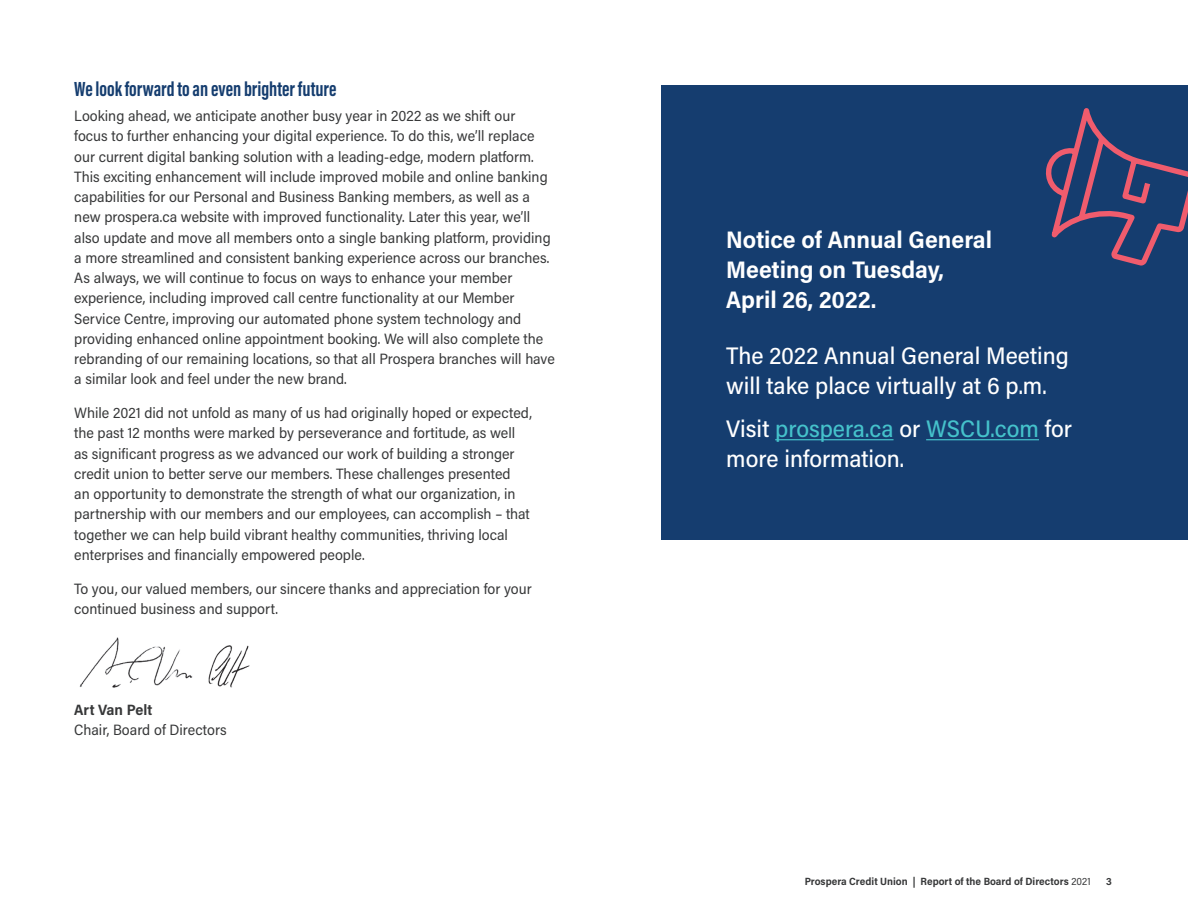
<style>
.page{position:relative;width:1188px;height:918px;background:#fff}
.page>*{position:absolute;margin:0;border:0;box-sizing:border-box;transform-origin:0 0}
.t1{font:500 24px/30px "Acumin Pro Semi Cond";color:#fff}
.t2{font:700 24px/30px "Acumin Pro Semi Cond";color:#fff}
.t3{font:700 21px "Acumin Pro Extra Cond";color:#153d6f}
.t4{font:15px/20.2px "Acumin Pro Semi Cond";color:#373839}
.t5{font:700 15px "Acumin Pro Semi Cond";color:#373839}
.t6{font:700 10.5px "Acumin Pro Semi Cond";color:#373839}
.s1{color:#45c2cb}
.s2{font-weight:400}
</style>
<div class="page">
<div style="left:662px;top:86px;width:526px;height:454px;background:#153d6f"></div>
<svg style="left:1045px;top:108px;width:143px;height:155px"></svg>
<hr style="left:775px;top:439px;width:119px;height:1px;background:#45c2cb">
<hr style="left:926px;top:439px;width:113px;height:1px;background:#45c2cb">
<img style="left:79px;top:637px;width:171px;height:51px">
<h2 class="t3" style="left:74px;top:76px;width:264px">We look forward to an even brighter future</h2>
<p class="t4" style="left:74px;top:105px;width:482px">Looking ahead, we anticipate another busy year in 2022 as we shift our<br>focus to further enhancing your digital experience. To do this, we’ll replace our current digital banking solution with a leading-edge, modern platform.<br>This exciting enhancement will include improved mobile and online banking capabilities for our Personal and Business Banking members, as well as a new prospera.ca website with improved functionality. Later this year, we’ll also update and move all members onto a single banking platform, providing a more streamlined and consistent banking experience across our branches.<br>As always, we will continue to focus on ways to enhance your member experience, including improved call centre functionality at our Member Service Centre, improving our automated phone system technology and providing enhanced online appointment booking. We will also complete the rebranding of our remaining locations, so that all Prospera branches will have a similar look and feel under the new brand.</p>
<p class="t4" style="left:74px;top:402px;width:459px">While 2021 did not unfold as many of us had originally hoped or expected, the past 12 months were marked by perseverance and fortitude, as well as significant progress as we advanced our work of building a stronger credit union to better serve our members. These challenges presented<br>an opportunity to demonstrate the strength of what our organization, in partnership with our members and our employees, can accomplish – that together we can help build vibrant healthy communities, thriving local enterprises and financially empowered people.</p>
<p class="t4" style="left:74px;top:578px;width:459px">To you, our valued members, our sincere thanks and appreciation for your continued business and support.</p>
<p class="t5" style="left:74px;top:699px;width:80px">Art Van Pelt</p>
<p class="t4" style="left:74px;top:719px;width:154px">Chair, Board of Directors</p>
<h1 class="t2" style="left:726px;top:224px;width:267px">Notice of Annual General<br>Meeting on Tuesday,<br>April 26, 2022.</h1>
<h1 class="t1" style="left:726px;top:339px;width:344px">The 2022 Annual General Meeting will take place virtually at 6 p.m.</h1>
<h1 class="t1" style="left:726px;top:413px;width:347px">Visit <span class="s1">prospera.ca</span> or <span class="s1">WSCU.com</span> for more information.</h1>
<p class="t6" style="left:805px;top:874px;width:287px">Prospera Credit Union | Report of the Board of Directors <span class="s2">2021</span></p>
<p class="t6" style="left:1106px;top:874px;width:7px">3</p>
</div>
